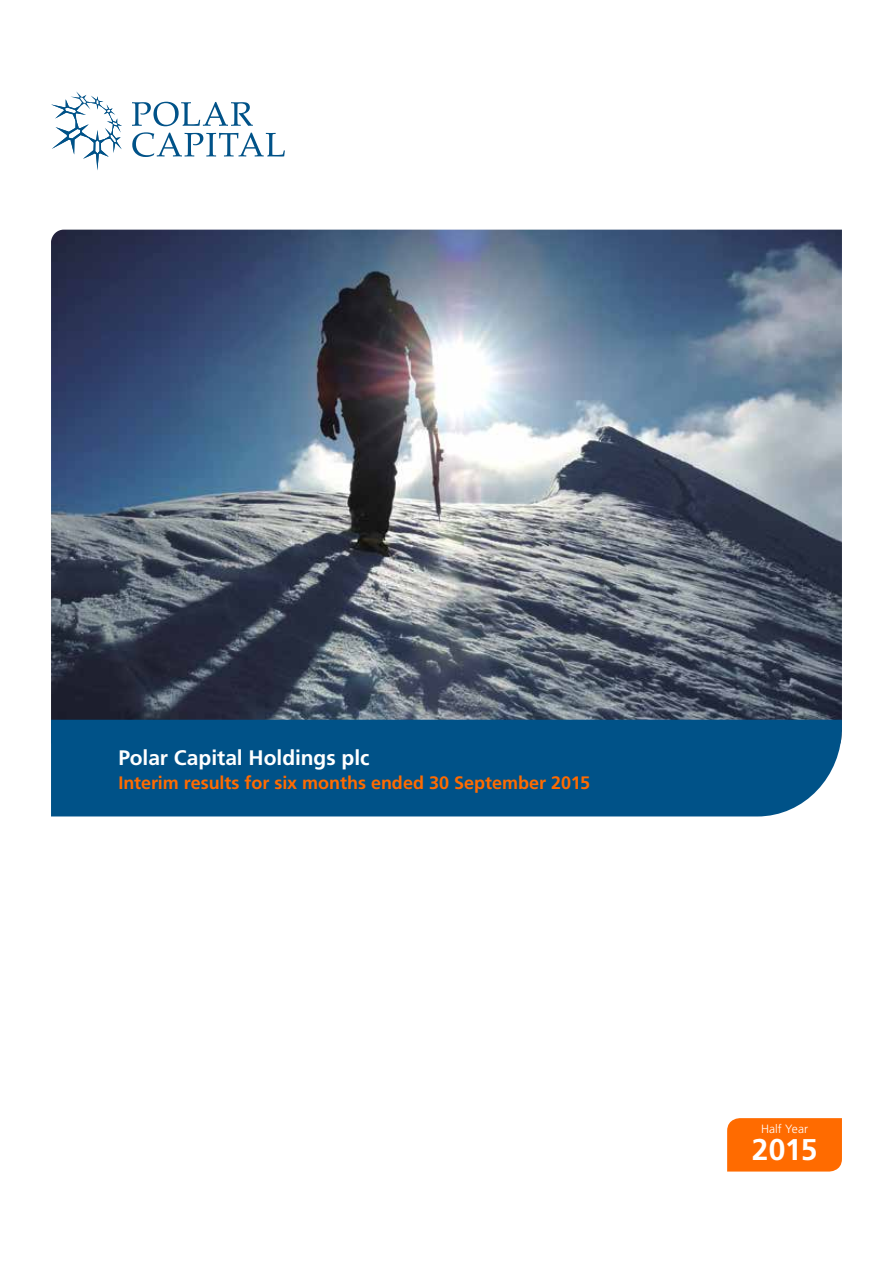
<style>
.page{position:relative;width:893px;height:1263px;background:#fff}
.page>*{position:absolute;margin:0;border:0;box-sizing:border-box;transform-origin:0 0}
.t1{font:700 30px "Frutiger";color:#fff}
.t2{font:700 21px "Frutiger";letter-spacing:-.005em;color:#fff}
.t3{font:700 18px "Frutiger";color:#ff6b00}
.t4{font:300 12px "Frutiger";letter-spacing:.005em;color:#fff}
</style>
<div class="page">
<img style="left:51px;top:230px;width:791px;height:490px">
<div style="left:51px;top:720px;width:791px;height:96px;background:#005288"></div>
<svg style="left:51px;top:91px;width:71px;height:79px"></svg>
<svg style="left:132px;top:102px;width:121px;height:24px"></svg>
<svg style="left:132px;top:132px;width:153px;height:25px"></svg>
<div style="left:727px;top:1118px;width:115px;height:53px;background:#ff6b00"></div>
<p class="t2" style="left:118px;top:745px;width:253px">Polar Capital Holdings plc</p>
<p class="t3" style="left:118px;top:772px;width:473px">Interim results for six months ended 30 September 2015</p>
<p class="t4" style="left:761px;top:1122px;width:49px">Half Year</p>
<h1 class="t1" style="left:752px;top:1132px;width:67px">2015</h1>
</div>
